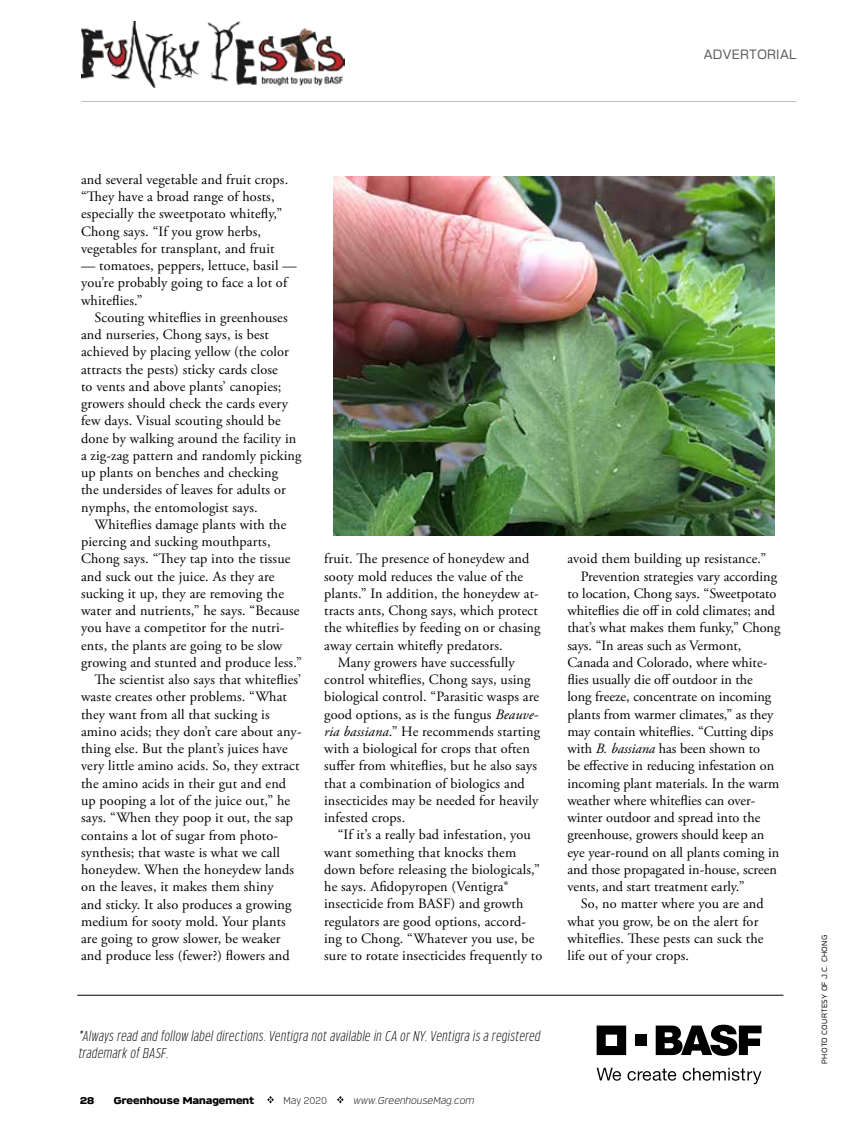
<style>
.page{position:relative;width:851px;height:1134px;background:#fff}
.page>*{position:absolute;margin:0;border:0;box-sizing:border-box;transform-origin:0 0}
.t1{font:14.25px/17.2px "Adobe Garamond Pro";letter-spacing:.01em;color:#000}
.t2{font:italic 300 condensed 14.25px/17.2px "Verbatim";color:#000}
.t3{font:13.5px "Verbatim";color:#58595b}
.t4{font:900 9.75px "Verbatim";color:#000}
.t5{font:italic 300 9.75px "Verbatim";color:#000}
.t6{font:300 9.75px "Verbatim";color:#000}
.t7{font:7.5px "Verbatim";letter-spacing:.035em;color:#000}
.s1{font-style:italic}
</style>
<div class="page">
<svg style="left:267px;top:1096px;width:7px;height:7px"></svg>
<svg style="left:337px;top:1096px;width:6px;height:7px"></svg>
<img style="left:81px;top:21px;width:264px;height:67px">
<img style="left:333px;top:176px;width:441px;height:360px">
<svg style="left:596px;top:1026px;width:30px;height:29px"></svg>
<div style="left:635px;top:1035px;width:11px;height:11px;background:#000"></div>
<svg style="left:655px;top:1025px;width:106px;height:31px"></svg>
<svg style="left:596px;top:1068px;width:25px;height:13px"></svg>
<svg style="left:627px;top:1069px;width:49px;height:12px"></svg>
<svg style="left:682px;top:1068px;width:79px;height:16px"></svg>
<hr style="left:77px;top:995px;width:706px;height:1px;background:#000">
<p class="t3" style="left:703px;top:46px;width:95px">ADVERTORIAL</p>
<p class="t1" style="left:81px;top:171px;width:209px">and several vegetable and fruit crops. “They have a broad range of hosts, especially the sweetpotato whitefly,” Chong says. “If you grow herbs, vegetables for transplant, and fruit</p>
<p class="t1" style="left:81px;top:257px;width:217px">— tomatoes, peppers, lettuce, basil — you’re probably going to face a lot of whiteflies.”</p>
<p class="t1" style="left:81px;top:309px;width:222px;text-indent:13px">Scouting whiteflies in greenhouses and nurseries, Chong says, is best achieved by placing yellow (the color attracts the pests) sticky cards close<br>to vents and above plants’ canopies; growers should check the cards every few days. Visual scouting should be done by walking around the facility in a zig-zag pattern and randomly picking up plants on benches and checking<br>the undersides of leaves for adults or nymphs, the entomologist says.</p>
<p class="t1" style="left:94px;top:516px;width:193px">Whiteflies damage plants with the</p>
<p class="t1" style="left:81px;top:534px;width:191px">piercing and sucking mouthparts,</p>
<p class="t1" style="left:81px;top:551px;width:211px">Chong says. “They tap into the tissue</p>
<p class="t1" style="left:81px;top:568px;width:195px">and suck out the juice. As they are</p>
<p class="t1" style="left:81px;top:585px;width:204px">sucking it up, they are removing the</p>
<p class="t1" style="left:81px;top:603px;width:220px">water and nutrients,” he says. “Because</p>
<p class="t1" style="left:81px;top:620px;width:205px">you have a competitor for the nutri-</p>
<p class="t1" style="left:81px;top:637px;width:203px">ents, the plants are going to be slow</p>
<p class="t1" style="left:81px;top:654px;width:222px">growing and stunted and produce less.”</p>
<p class="t1" style="left:94px;top:672px;width:208px">The scientist also says that whiteflies’</p>
<p class="t1" style="left:81px;top:689px;width:207px">waste creates other problems. “What</p>
<p class="t1" style="left:81px;top:706px;width:190px">they want from all that sucking is</p>
<p class="t1" style="left:81px;top:723px;width:222px">amino acids; they don’t care about any-</p>
<p class="t1" style="left:81px;top:741px;width:208px">thing else. But the plant’s juices have</p>
<p class="t1" style="left:81px;top:758px;width:220px">very little amino acids. So, they extract</p>
<p class="t1" style="left:81px;top:775px;width:207px">the amino acids in their gut and end</p>
<p class="t1" style="left:81px;top:792px;width:211px">up pooping a lot of the juice out,” he</p>
<p class="t1" style="left:81px;top:810px;width:214px">says. “When they poop it out, the sap</p>
<p class="t1" style="left:81px;top:827px;width:198px">contains a lot of sugar from photo-</p>
<p class="t1" style="left:81px;top:844px;width:200px">synthesis; that waste is what we call</p>
<p class="t1" style="left:81px;top:861px;width:215px">honeydew. When the honeydew lands</p>
<p class="t1" style="left:81px;top:879px;width:194px">on the leaves, it makes them shiny</p>
<p class="t1" style="left:81px;top:896px;width:212px">and sticky. It also produces a growing</p>
<p class="t1" style="left:81px;top:913px;width:206px">medium for sooty mold. Your plants</p>
<p class="t1" style="left:81px;top:930px;width:201px">are going to grow slower, be weaker</p>
<p class="t1" style="left:81px;top:948px;width:210px">and produce less (fewer?) flowers and</p>
<p class="t1" style="left:324px;top:551px;width:207px">fruit. The presence of honeydew and</p>
<p class="t1" style="left:324px;top:568px;width:200px">sooty mold reduces the value of the</p>
<p class="t1" style="left:324px;top:585px;width:216px">plants.” In addition, the honeydew at-</p>
<p class="t1" style="left:324px;top:602px;width:215px">tracts ants, Chong says, which protect</p>
<p class="t1" style="left:324px;top:620px;width:218px">the whiteflies by feeding on or chasing</p>
<p class="t1" style="left:324px;top:637px;width:180px">away certain whitefly predators.</p>
<p class="t1" style="left:337px;top:654px;width:178px">Many growers have successfully</p>
<p class="t1" style="left:324px;top:671px;width:208px">control whiteflies, Chong says, using</p>
<p class="t1" style="left:324px;top:689px;width:216px">biological control. “Parasitic wasps are</p>
<p class="t1" style="left:324px;top:706px;width:216px">good options, as is the fungus <span class="s1">Beauve-</span></p>
<p class="t1" style="left:324px;top:723px;width:217px"><span class="s1">ria bassiana</span>.” He recommends starting</p>
<p class="t1" style="left:324px;top:740px;width:207px">with a biological for crops that often</p>
<p class="t1" style="left:324px;top:758px;width:214px">suffer from whiteflies, but he also says</p>
<p class="t1" style="left:324px;top:775px;width:202px">that a combination of biologics and</p>
<p class="t1" style="left:324px;top:792px;width:216px">insecticides may be needed for heavily</p>
<p class="t1" style="left:324px;top:809px;width:83px">infested crops.</p>
<p class="t1" style="left:337px;top:827px;width:195px">“If it’s a really bad infestation, you</p>
<p class="t1" style="left:324px;top:844px;width:194px">want something that knocks them</p>
<p class="t1" style="left:324px;top:861px;width:217px">down before releasing the biologicals,”</p>
<p class="t1" style="left:324px;top:878px;width:186px">he says. Afidopyropen (Ventigra®</p>
<p class="t1" style="left:324px;top:896px;width:201px">insecticide from BASF) and growth</p>
<p class="t1" style="left:324px;top:913px;width:203px">regulators are good options, accord-</p>
<p class="t1" style="left:324px;top:930px;width:212px">ing to Chong. “Whatever you use, be</p>
<p class="t1" style="left:324px;top:948px;width:219px">sure to rotate insecticides frequently to</p>
<p class="t1" style="left:567px;top:551px;width:200px">avoid them building up resistance.”</p>
<p class="t1" style="left:580px;top:568px;width:198px">Prevention strategies vary according</p>
<p class="t1" style="left:567px;top:585px;width:211px">to location, Chong says. “Sweetpotato</p>
<p class="t1" style="left:567px;top:602px;width:209px">whiteflies die off in cold climates; and</p>
<p class="t1" style="left:567px;top:620px;width:215px">that’s what makes them funky,” Chong</p>
<p class="t1" style="left:567px;top:637px;width:176px">says. “In areas such as Vermont,</p>
<p class="t1" style="left:567px;top:654px;width:201px">Canada and Colorado, where white-</p>
<p class="t1" style="left:567px;top:671px;width:187px">flies usually die off outdoor in the</p>
<p class="t1" style="left:567px;top:689px;width:205px">long freeze, concentrate on incoming</p>
<p class="t1" style="left:567px;top:706px;width:208px">plants from warmer climates,” as they</p>
<p class="t1" style="left:567px;top:723px;width:207px">may contain whiteflies. “Cutting dips</p>
<p class="t1" style="left:567px;top:740px;width:194px">with <span class="s1">B. bassiana</span> has been shown to</p>
<p class="t1" style="left:567px;top:758px;width:208px">be effective in reducing infestation on</p>
<p class="t1" style="left:567px;top:775px;width:214px">incoming plant materials. In the warm</p>
<p class="t1" style="left:567px;top:792px;width:190px">weather where whiteflies can over-</p>
<p class="t1" style="left:567px;top:809px;width:194px">winter outdoor and spread into the</p>
<p class="t1" style="left:567px;top:827px;width:198px">greenhouse, growers should keep an</p>
<p class="t1" style="left:567px;top:844px;width:213px">eye year-round on all plants coming in</p>
<p class="t1" style="left:567px;top:861px;width:211px">and those propagated in-house, screen</p>
<p class="t1" style="left:567px;top:878px;width:179px">vents, and start treatment early.”</p>
<p class="t1" style="left:580px;top:896px;width:184px">So, no matter where you are and</p>
<p class="t1" style="left:567px;top:913px;width:193px">what you grow, be on the alert for</p>
<p class="t1" style="left:567px;top:930px;width:198px">whiteflies. These pests can suck the</p>
<p class="t1" style="left:567px;top:948px;width:123px">life out of your crops.</p>
<p class="t2" style="left:78px;top:1027px;width:464px">*Always read and follow label directions. Ventigra not available in CA or NY. Ventigra is a registered trademark of BASF.</p>
<p class="t4" style="left:80px;top:1094px;width:16px">28</p>
<p class="t4" style="left:114px;top:1094px;width:142px">Greenhouse Management</p>
<p class="t6" style="left:283px;top:1095px;width:45px">May 2020</p>
<p class="t5" style="left:353px;top:1095px;width:123px">www.GreenhouseMag.com</p>
<p class="t7" style="left:819px;top:1064px;width:130px;rotate:-90deg">PHOTO COURTESY OF J.C. CHONG</p>
</div>
